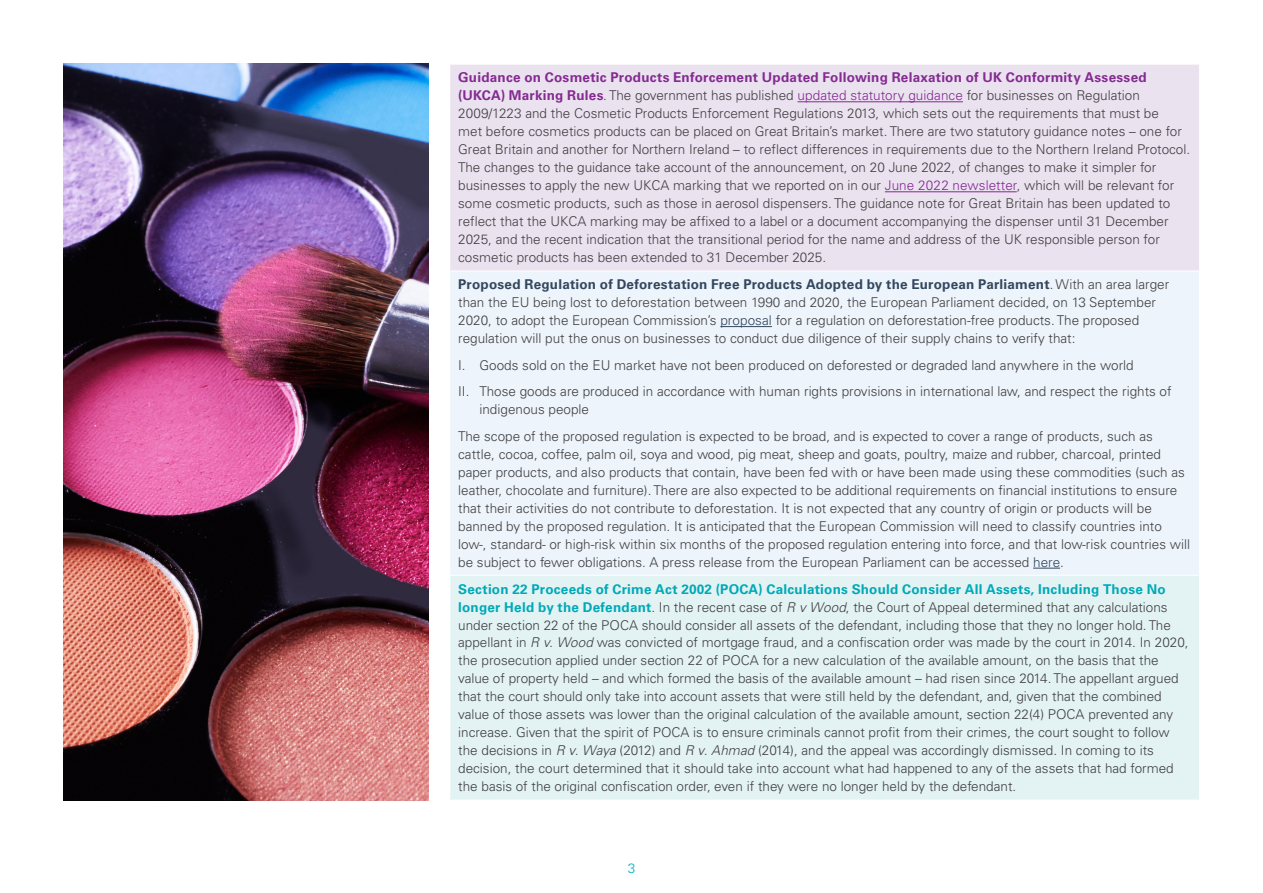
<style>
.page{position:relative;width:1263px;height:893px;background:#fff}
.page>*{position:absolute;margin:0;border:0;box-sizing:border-box;transform-origin:0 0}
.t1{font:300 13.5px/18px "Univers LTCYR 45";color:#414042}
.t2{font:700 13.5px "Univers LTCYR 65";letter-spacing:.015em;color:#32475e}
.t3{font:700 13.5px "Univers LTCYR 65";letter-spacing:.02em;color:#00a9b7}
.t4{font:700 13.5px "Univers LTCYR 65";letter-spacing:.02em;color:#842b91}
.t5{font:300 13.5px "Univers LTCYR 45";color:#00afbc}
.s1{font-family:"Univers LTCYR 65";font-weight:700;color:#842b91}
.s2{color:#842b91}
.s3{font-family:"Univers LTCYR 45";font-weight:300;color:#414042}
.s4{color:#32475e}
.s5{font-family:"Univers LTCYR 65";font-weight:700;color:#00a9b7}
.s6{font-style:italic}
</style>
<div class="page">
<div style="left:450px;top:64px;width:749px;height:207px;background:#ebe2f0"></div>
<div style="left:450px;top:271px;width:749px;height:304px;background:#eef4fb"></div>
<div style="left:450px;top:575px;width:749px;height:225px;background:#e3f3f4"></div>
<hr style="left:449px;top:64px;width:751px;height:1px;background:#fff">
<hr style="left:449px;top:271px;width:751px;height:1px;background:#fff">
<hr style="left:449px;top:575px;width:751px;height:1px;background:#fff">
<hr style="left:797px;top:101px;width:166px;height:1px;background:#842b91">
<hr style="left:885px;top:191px;width:132px;height:1px;background:#842b91">
<hr style="left:720px;top:326px;width:52px;height:1px;background:#32475e">
<svg style="left:1033px;top:568px;width:27px;height:1px"></svg>
<img style="left:64px;top:64px;width:364px;height:736px">
<p class="t4" style="left:458px;top:68px;width:690px">Guidance on Cosmetic Products Enforcement Updated Following Relaxation of UK Conformity Assessed</p>
<p class="t1" style="left:458px;top:86px;width:733px"><span class="s1">(UKCA) Marking Rules</span>. The government has published <span class="s2">updated statutory guidance</span> for businesses on Regulation 2009/1223 and the Cosmetic Products Enforcement Regulations 2013, which sets out the requirements that must be<br>met before cosmetics products can be placed on Great Britain’s market. There are two statutory guidance notes – one for Great Britain and another for Northern Ireland – to reflect differences in requirements due to the Northern Ireland Protocol.<br>The changes to the guidance take account of the announcement, on 20 June 2022, of changes to make it simpler for businesses to apply the new UKCA marking that we reported on in our <span class="s2">June 2022 newsletter</span>, which will be relevant for some cosmetic products, such as those in aerosol dispensers. The guidance note for Great Britain has been updated to reflect that the UKCA marking may be affixed to a label or a document accompanying the dispenser until 31 December 2025, and the recent indication that the transitional period for the name and address of the UK responsible person for cosmetic products has been extended to 31 December 2025.</p>
<p class="t2" style="left:458px;top:275px;width:712px">Proposed Regulation of Deforestation Free Products Adopted by the European Parliament<span class="s3">. With an area larger</span></p>
<p class="t1" style="left:458px;top:293px;width:699px">than the EU being lost to deforestation between 1990 and 2020, the European Parliament decided, on 13 September<br>2020, to adopt the European Commission’s <span class="s4">proposal</span> for a regulation on deforestation-free products. The proposed regulation will put the onus on businesses to conduct due diligence of their supply chains to verify that:</p>
<p class="t1" style="left:458px;top:351px;width:715px;line-height:26.5px">I. Goods sold on the EU market have not been produced on deforested or degraded land anywhere in the world<br>II. Those goods are produced in accordance with human rights provisions in international law, and respect the rights of</p>
<p class="t1" style="left:458px;top:396px;width:696px;line-height:26.5px;text-indent:21px">indigenous people<br>The scope of the proposed regulation is expected to be broad, and is expected to cover a range of products, such as</p>
<p class="t1" style="left:458px;top:445px;width:733px">cattle, cocoa, coffee, palm oil, soya and wood, pig meat, sheep and goats, poultry, maize and rubber, charcoal, printed paper products, and also products that contain, have been fed with or have been made using these commodities (such as leather, chocolate and furniture). There are also expected to be additional requirements on financial institutions to ensure that their activities do not contribute to deforestation. It is not expected that any country of origin or products will be banned by the proposed regulation. It is anticipated that the European Commission will need to classify countries into low-, standard- or high-risk within six months of the proposed regulation entering into force, and that low-risk countries will be subject to fewer obligations. A press release from the European Parliament can be accessed <span class="s4">here</span>.</p>
<p class="t3" style="left:458px;top:579px;width:709px">Section 22 Proceeds of Crime Act 2002 (POCA) Calculations Should Consider All Assets, Including Those No</p>
<p class="t1" style="left:458px;top:597px;width:732px"><span class="s5">longer Held by the Defendant</span>. In the recent case of <span class="s6">R v Wood</span>, the Court of Appeal determined that any calculations under section 22 of the POCA should consider all assets of the defendant, including those that they no longer hold. The appellant in <span class="s6">R v. Wood</span> was convicted of mortgage fraud, and a confiscation order was made by the court in 2014. In 2020, the prosecution applied under section 22 of POCA for a new calculation of the available amount, on the basis that the value of property held – and which formed the basis of the available amount – had risen since 2014. The appellant argued that the court should only take into account assets that were still held by the defendant, and, given that the combined value of those assets was lower than the original calculation of the available amount, section 22(4) POCA prevented any increase. Given that the spirit of POCA is to ensure criminals cannot profit from their crimes, the court sought to follow the decisions in <span class="s6">R v. Waya</span> (2012) and <span class="s6">R v. Ahmad</span> (2014), and the appeal was accordingly dismissed. In coming to its decision, the court determined that it should take into account what had happened to any of the assets that had formed the basis of the original confiscation order, even if they were no longer held by the defendant.</p>
<p class="t5" style="left:628px;top:859px;width:9px">3</p>
</div>
